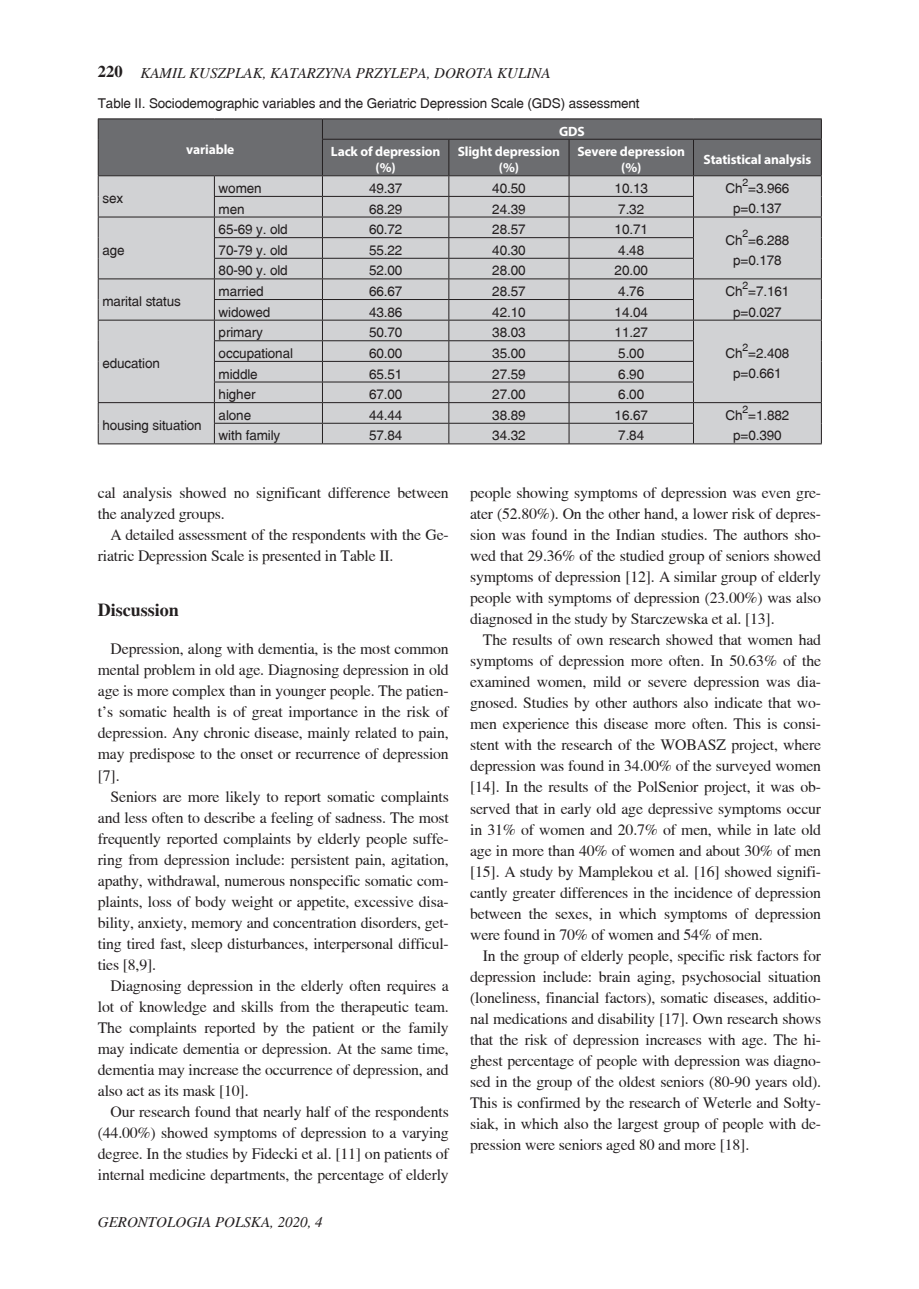
<style>
.page{position:relative;width:919px;height:1289px;background:#fff}
.page>*{position:absolute;margin:0;border:0;box-sizing:border-box;transform-origin:0 0}
.t1{font:700 18px "Toronto";color:#231f20}
.t2{font:15.75px/21px "Toronto";letter-spacing:-.01em;color:#231f20;text-align:justify}
.t3{font:italic 15px "Toronto";color:#231f20}
.t4{font:13.5px "Switzerland";letter-spacing:-.01em;color:#231f20}
.t5{font:700 13.5px/16.2px "Myriad Pro";letter-spacing:-.01em;color:#fff;text-align:center}
.t6{font:10.5px "Switzerland";color:#231f20}
.s1{font-weight:700;font-style:normal;font-size:16.5px}
</style>
<div class="page">
<hr style="left:98px;top:118px;width:116px;height:1px;background:#231f20">
<hr style="left:214px;top:118px;width:108px;height:1px;background:#231f20">
<hr style="left:322px;top:118px;width:127px;height:1px;background:#231f20">
<hr style="left:449px;top:118px;width:120px;height:1px;background:#231f20">
<hr style="left:569px;top:118px;width:124px;height:1px;background:#231f20">
<hr style="left:693px;top:118px;width:128px;height:1px;background:#231f20">
<hr style="left:98px;top:443px;width:116px;height:1px;background:#231f20">
<hr style="left:693px;top:443px;width:128px;height:1px;background:#231f20">
<svg style="left:98px;top:119px;width:724px;height:324px;background:#b7b8ba"></svg>
<hr style="left:214px;top:443px;width:108px;height:1px;background:#231f20">
<hr style="left:322px;top:443px;width:127px;height:1px;background:#231f20">
<hr style="left:449px;top:443px;width:120px;height:1px;background:#231f20">
<hr style="left:569px;top:443px;width:124px;height:1px;background:#231f20">
<p class="t3" style="left:98px;top:65px;width:454px"><span class="s1">220</span> KAMIL KUSZPLAK, KATARZYNA PRZYLEPA, DOROTA KULINA</p>
<p class="t4" style="left:98px;top:95px;width:543px">Table II. Sociodemographic variables and the Geriatric Depression Scale (GDS) assessment</p>
<p class="t5" style="left:186px;top:141px;width:50px">variable</p>
<p class="t5" style="left:559px;top:123px;width:27px">GDS</p>
<p class="t5" style="left:331px;top:143px;width:111px">Lack of depression (%)</p>
<p class="t5" style="left:457px;top:143px;width:104px">Slight depression (%)</p>
<p class="t5" style="left:577px;top:143px;width:109px">Severe depression (%)</p>
<p class="t5" style="left:703px;top:151px;width:109px">Statistical analysis</p>
<p class="t4" style="left:102px;top:190px;width:22px">sex</p>
<p class="t4" style="left:102px;top:242px;width:24px">age</p>
<p class="t4" style="left:102px;top:294px;width:80px">marital status</p>
<p class="t4" style="left:102px;top:355px;width:59px">education</p>
<p class="t4" style="left:102px;top:417px;width:101px">housing situation</p>
<p class="t6" style="left:742px;top:176px;width:7px">2</p>
<p class="t4" style="left:219px;top:180px;width:45px">women</p>
<p class="t4" style="left:369px;top:180px;width:35px">49.37</p>
<p class="t4" style="left:492px;top:180px;width:35px">40.50</p>
<p class="t4" style="left:614px;top:180px;width:35px">10.13</p>
<p class="t4" style="left:725px;top:180px;width:65px">Ch =3.966</p>
<p class="t4" style="left:219px;top:201px;width:28px">men</p>
<p class="t4" style="left:369px;top:201px;width:35px">68.29</p>
<p class="t4" style="left:492px;top:201px;width:35px">24.39</p>
<p class="t4" style="left:618px;top:201px;width:27px">7.32</p>
<p class="t4" style="left:733px;top:201px;width:50px">p=0.137</p>
<p class="t4" style="left:219px;top:221px;width:71px">65-69 y. old</p>
<p class="t4" style="left:369px;top:221px;width:35px">60.72</p>
<p class="t4" style="left:492px;top:221px;width:35px">28.57</p>
<p class="t4" style="left:614px;top:221px;width:35px">10.71</p>
<p class="t4" style="left:219px;top:242px;width:71px">70-79 y. old</p>
<p class="t4" style="left:369px;top:242px;width:35px">55.22</p>
<p class="t4" style="left:492px;top:242px;width:35px">40.30</p>
<p class="t4" style="left:618px;top:242px;width:27px">4.48</p>
<p class="t4" style="left:219px;top:263px;width:71px">80-90 y. old</p>
<p class="t4" style="left:369px;top:263px;width:35px">52.00</p>
<p class="t4" style="left:492px;top:263px;width:35px">28.00</p>
<p class="t4" style="left:614px;top:263px;width:35px">20.00</p>
<p class="t6" style="left:742px;top:227px;width:7px">2</p>
<p class="t4" style="left:733px;top:252px;width:50px">p=0.178</p>
<p class="t4" style="left:725px;top:232px;width:65px">Ch =6.288</p>
<p class="t6" style="left:742px;top:279px;width:7px">2</p>
<p class="t4" style="left:219px;top:283px;width:46px">married</p>
<p class="t4" style="left:369px;top:283px;width:35px">66.67</p>
<p class="t4" style="left:492px;top:283px;width:35px">28.57</p>
<p class="t4" style="left:618px;top:283px;width:27px">4.76</p>
<p class="t4" style="left:725px;top:283px;width:65px">Ch =7.161</p>
<p class="t4" style="left:219px;top:304px;width:53px">widowed</p>
<p class="t4" style="left:369px;top:304px;width:35px">43.86</p>
<p class="t4" style="left:492px;top:304px;width:35px">42.10</p>
<p class="t4" style="left:614px;top:304px;width:35px">14.04</p>
<p class="t4" style="left:733px;top:304px;width:50px">p=0.027</p>
<p class="t4" style="left:219px;top:324px;width:46px">primary</p>
<p class="t4" style="left:369px;top:324px;width:35px">50.70</p>
<p class="t4" style="left:492px;top:324px;width:35px">38.03</p>
<p class="t4" style="left:614px;top:324px;width:35px">11.27</p>
<p class="t4" style="left:219px;top:345px;width:76px">occupational</p>
<p class="t4" style="left:369px;top:345px;width:35px">60.00</p>
<p class="t4" style="left:492px;top:345px;width:35px">35.00</p>
<p class="t4" style="left:618px;top:345px;width:27px">5.00</p>
<p class="t4" style="left:219px;top:366px;width:41px">middle</p>
<p class="t4" style="left:369px;top:366px;width:35px">65.51</p>
<p class="t4" style="left:492px;top:366px;width:35px">27.59</p>
<p class="t4" style="left:618px;top:366px;width:27px">6.90</p>
<p class="t4" style="left:219px;top:386px;width:38px">higher</p>
<p class="t4" style="left:369px;top:386px;width:35px">67.00</p>
<p class="t4" style="left:492px;top:386px;width:35px">27.00</p>
<p class="t4" style="left:618px;top:386px;width:27px">6.00</p>
<p class="t6" style="left:742px;top:341px;width:7px">2</p>
<p class="t4" style="left:733px;top:366px;width:50px">p=0.661</p>
<p class="t4" style="left:725px;top:345px;width:65px">Ch =2.408</p>
<p class="t6" style="left:742px;top:402px;width:7px">2</p>
<p class="t4" style="left:219px;top:407px;width:34px">alone</p>
<p class="t4" style="left:369px;top:407px;width:35px">44.44</p>
<p class="t4" style="left:492px;top:407px;width:35px">38.89</p>
<p class="t4" style="left:614px;top:407px;width:35px">16.67</p>
<p class="t4" style="left:725px;top:407px;width:65px">Ch =1.882</p>
<p class="t4" style="left:219px;top:428px;width:63px">with family</p>
<p class="t4" style="left:369px;top:428px;width:35px">57.84</p>
<p class="t4" style="left:492px;top:428px;width:35px">34.32</p>
<p class="t4" style="left:618px;top:428px;width:27px">7.84</p>
<p class="t4" style="left:733px;top:427px;width:50px">p=0.390</p>
<p class="t2" style="left:98px;top:482px;width:352px">cal analysis showed no significant difference between the analyzed groups.</p>
<p class="t2" style="left:98px;top:524px;width:352px;text-indent:13px">A detailed assessment of the respondents with the Ge&shy;riatric Depression Scale is presented in Table II.</p>
<p class="t1" style="left:98px;top:600px;width:83px">Discussion</p>
<p class="t2" style="left:98px;top:638px;width:352px;text-indent:13px">Depression, along with dementia, is the most common mental problem in old age. Diagnosing depression in old age is more complex than in younger people. The patien&shy;t’s somatic health is of great importance in the risk of depression. Any chronic disease, mainly related to pain, may predispose to the onset or recurrence of depression [7].</p>
<p class="t2" style="left:98px;top:785px;width:352px;text-indent:13px">Seniors are more likely to report somatic complaints and less often to describe a feeling of sadness. The most frequently reported complaints by elderly people suffe&shy;ring from depression include: persistent pain, agitation, apathy, withdrawal, numerous nonspecific somatic com&shy;plaints, loss of body weight or appetite, excessive disa&shy;bility, anxiety, memory and concentration disorders, get&shy;ting tired fast, sleep disturbances, interpersonal difficul&shy;ties [8,9].</p>
<p class="t2" style="left:98px;top:974px;width:352px;text-indent:13px">Diagnosing depression in the elderly often requires a lot of knowledge and skills from the therapeutic team.<br>The complaints reported by the patient or the family may indicate dementia or depression. At the same time, dementia may increase the occurrence of depression, and also act as its mask [10].</p>
<p class="t2" style="left:98px;top:1100px;width:352px;text-indent:13px">Our research found that nearly half of the respondents (44.00%) showed symptoms of depression to a varying degree. In the studies by Fidecki et al. [11] on patients of internal medicine departments, the percentage of elderly</p>
<p class="t3" style="left:98px;top:1213px;width:226px">GERONTOLOGIA POLSKA, 2020, 4</p>
<p class="t2" style="left:470px;top:482px;width:352px">people showing symptoms of depression was even gre&shy;ater (52.80%). On the other hand, a lower risk of depres&shy;sion was found in the Indian studies. The authors sho&shy;wed that 29.36% of the studied group of seniors showed symptoms of depression [12]. A similar group of elderly people with symptoms of depression (23.00%) was also diagnosed in the study by Starczewska et al. [13].</p>
<p class="t2" style="left:470px;top:629px;width:352px;text-indent:13px">The results of own research showed that women had symptoms of depression more often. In 50.63% of the examined women, mild or severe depression was dia&shy;gnosed. Studies by other authors also indicate that wo&shy;men experience this disease more often. This is consi&shy;stent with the research of the WOBASZ project, where depression was found in 34.00% of the surveyed women [14]. In the results of the PolSenior project, it was ob&shy;served that in early old age depressive symptoms occur in 31% of women and 20.7% of men, while in late old age in more than 40% of women and about 30% of men [15]. A study by Mamplekou et al. [16] showed signifi&shy;cantly greater differences in the incidence of depression between the sexes, in which symptoms of depression were found in 70% of women and 54% of men.</p>
<p class="t2" style="left:470px;top:944px;width:352px;text-indent:13px">In the group of elderly people, specific risk factors for depression include: brain aging, psychosocial situation (loneliness, financial factors), somatic diseases, additio&shy;nal medications and disability [17]. Own research shows that the risk of depression increases with age. The hi&shy;ghest percentage of people with depression was diagno&shy;sed in the group of the oldest seniors (80-90 years old).<br>This is confirmed by the research of Weterle and Sołty&shy;siak, in which also the largest group of people with de&shy;pression were seniors aged 80 and more [18].</p>
</div>
